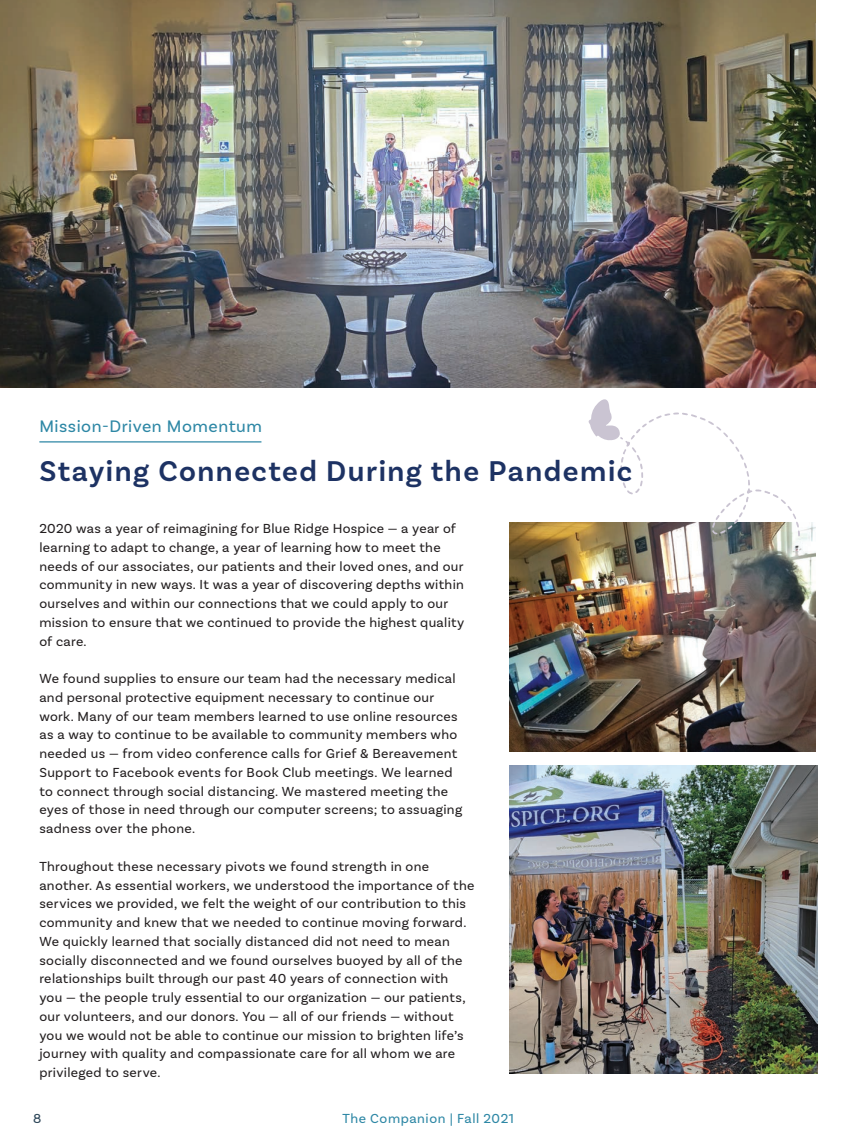
<style>
.page{position:relative;width:855px;height:1148px;background:#fff}
.page>*{position:absolute;margin:0;border:0;box-sizing:border-box;transform-origin:0 0}
.Headline{font:600 30px "Basic Sans";letter-spacing:.05em;color:#1d3263}
.t1{font:17.5px "Basic Sans";letter-spacing:.03em;color:#2d87a5}
.Body_Copy{font:13.75px/18.8px "Basic Sans";letter-spacing:.025em;color:#231f20}
.t2{font:13.75px "Basic Sans";letter-spacing:.04em;color:#2d87a5}
.t3{font:13.75px "Basic Sans";color:#2f485a}
</style>
<div class="page">
<hr style="left:39px;top:441px;width:222px;height:1px;background:#2d87a5">
<img style="left:510px;top:522px;width:306px;height:229px">
<img style="left:0;top:0;width:816px;height:387px">
<img style="left:510px;top:766px;width:307px;height:307px">
<svg style="left:588px;top:399px;width:212px;height:137px"></svg>
<p class="t1" style="left:39px;top:416px;width:224px">Mission-Driven Momentum</p>
<p class="Headline" style="left:39px;top:452px;width:594px">Staying Connected During the Pandemic</p>
<p class="Body_Copy" style="left:39px;top:519px;width:426px">2020 was a year of reimagining for Blue Ridge Hospice — a year of learning to adapt to change, a year of learning how to meet the needs of our associates, our patients and their loved ones, and our community in new ways. It was a year of discovering depths within ourselves and within our connections that we could apply to our mission to ensure that we continued to provide the highest quality of care.</p>
<p class="Body_Copy" style="left:39px;top:669px;width:425px">We found supplies to ensure our team had the necessary medical and personal protective equipment necessary to continue our work. Many of our team members learned to use online resources as a way to continue to be available to community members who needed us — from video conference calls for Grief &amp; Bereavement Support to Facebook events for Book Club meetings. We learned to connect through social distancing. We mastered meeting the eyes of those in need through our computer screens; to assuaging sadness over the phone.</p>
<p class="Body_Copy" style="left:39px;top:856px;width:437px">Throughout these necessary pivots we found strength in one another. As essential workers, we understood the importance of the services we provided, we felt the weight of our contribution to this community and knew that we needed to continue moving forward.<br>We quickly learned that socially distanced did not need to mean socially disconnected and we found ourselves buoyed by all of the relationships built through our past 40 years of connection with you — the people truly essential to our organization — our patients, our volunteers, and our donors. You — all of our friends — without you we would not be able to continue our mission to brighten life’s journey with quality and compassionate care for all whom we are privileged to serve.</p>
<p class="t3" style="left:33px;top:1109px;width:10px">8</p>
<p class="t2" style="left:343px;top:1109px;width:173px">The Companion | Fall 2021</p>
</div>
